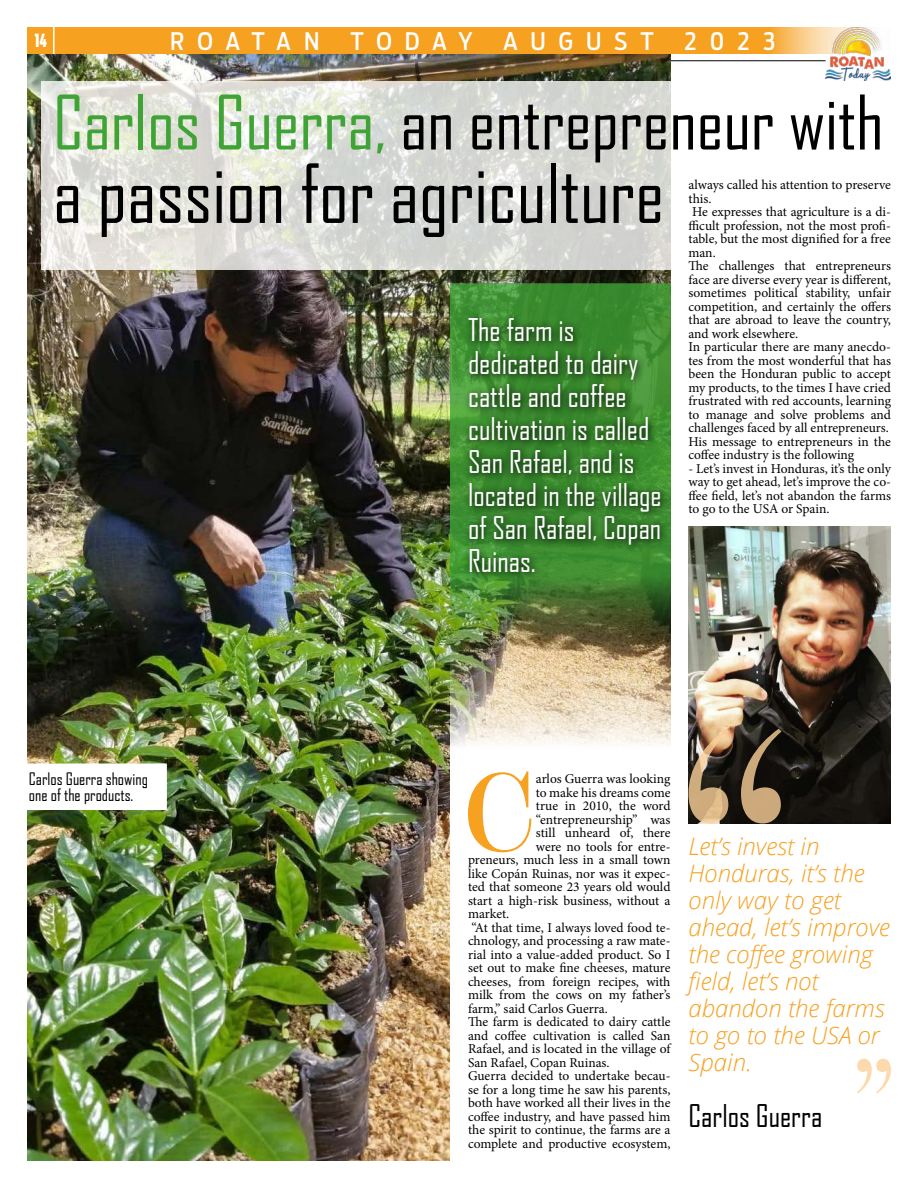
<style>
.page{position:relative;width:918px;height:1188px;background:#fff}
.page>*{position:absolute;margin:0;border:0;box-sizing:border-box;transform-origin:0 0}
.t1{font:113.7px "Modern 20 BT Roman B";color:#f6a120}
.t2{font:78px "Agency FB";color:#000}
.t3{font:72px "Agency FB";color:#000}
.t4{font:30px/33px "Agency FB";color:#fff}
.t5{font:30px "Agency FB";color:#000}
.t6{font:italic 300 24px/27px "Open Sans";color:#f6a120}
.t7{font:500 condensed 24px "Ford Antenna";letter-spacing:.54em;color:#fff}
.t8{font:18px "Ford Antenna Black Cmp";color:#fff}
.t9{font:16.5px/16.5px "Agency FB";color:#000}
.t10{font:13.5px/13.5px "Minion Pro";color:#000}
.s1{color:#3fa435}
</style>
<div class="page">
<div style="left:27px;top:27px;width:864px;height:27px;background:#f6a120"></div>
<hr style="left:53px;top:27px;width:2px;height:27px;background:#fff">
<hr style="left:27px;top:60px;width:799px;height:1px;background:#010202">
<img style="left:826px;top:27px;width:65px;height:54px">
<img style="left:688px;top:526px;width:203px;height:298px">
<img style="left:27px;top:54px;width:643px;height:1107px">
<div style="left:27px;top:765px;width:138px;height:43px;background:#fff"></div>
<svg style="left:450px;top:284px;width:220px;height:337px;background:#458332"></svg>
<svg style="left:463px;top:312px;width:207px;height:270px;background:#357b2a"></svg>
<svg style="left:450px;top:621px;width:221px;height:540px"></svg>
<svg style="left:688px;top:729px;width:41px;height:94px;background:#8d7559"></svg>
<svg style="left:741px;top:729px;width:41px;height:94px;background:#67553f"></svg>
<svg style="left:857px;top:1059px;width:34px;height:35px"></svg>
<svg style="left:41px;top:81px;width:630px;height:189px;background:#ddded9"></svg>
<h3 class="t8" style="left:35px;top:25px;width:14px">14</h3>
<h3 class="t7" style="left:170px;top:20px;width:151px">ROATAN</h3>
<h3 class="t7" style="left:350px;top:20px;width:124px">TODAY</h3>
<h3 class="t7" style="left:503px;top:20px;width:152px">AUGUST</h3>
<h3 class="t7" style="left:684px;top:20px;width:92px">2023</h3>
<h3 class="t3" style="left:53px;top:79px;width:832px"><span class="s1">Carlos Guerra,</span> an entrepreneur with</h3>
<h2 class="t2" style="left:53px;top:146px;width:613px">a passion for agriculture</h2>
<p class="t10" style="left:688px;top:178px;width:204px">always called his attention to preserve this.<br>He expresses that agriculture is a di&shy;fficult profession, not the most profi&shy;table, but the most dignified for a free man.<br>The challenges that entrepreneurs face are diverse every year is different, sometimes political stability, unfair competition, and certainly the offers that are abroad to leave the country, and work elsewhere.<br>In particular there are many anecdo&shy;tes from the most wonderful that has been the Honduran public to accept my products, to the times I have cried frustrated with red accounts, learning to manage and solve problems and challenges faced by all entrepreneurs.<br>His message to entrepreneurs in the coffee industry is the following</p>
<p class="t10" style="left:688px;top:462px;width:204px;text-align:justify">- Let’s invest in Honduras, it’s the only way to get ahead, let’s improve the co&shy;ffee field, let’s not abandon the farms to go to the USA or Spain.</p>
<h3 class="t4" style="left:468px;top:313px;width:195px">The farm is dedicated to dairy cattle and coffee cultivation is called<br>San Rafael, and is located in the village of San Rafael, Copan<br>Ruinas.</h3>
<p class="t9" style="left:29px;top:770px;width:120px">Carlos Guerra showing one of the products.</p>
<h1 class="t1" style="left:463px;top:743px;width:74px">C</h1>
<p class="t10" style="left:536px;top:772px;width:136px">arlos Guerra was looking</p>
<p class="t10" style="left:536px;top:786px;width:136px">to make his dreams come</p>
<p class="t10" style="left:536px;top:799px;width:136px">true in 2010, the word</p>
<p class="t10" style="left:536px;top:813px;width:136px">“entrepreneurship” was</p>
<p class="t10" style="left:536px;top:826px;width:136px">still unheard of, there</p>
<p class="t10" style="left:536px;top:840px;width:136px">were no tools for entre-</p>
<p class="t10" style="left:468px;top:853px;width:204px">preneurs, much less in a small town</p>
<p class="t10" style="left:468px;top:867px;width:204px">like Copán Ruinas, nor was it expec-</p>
<p class="t10" style="left:468px;top:880px;width:204px">ted that someone 23 years old would</p>
<p class="t10" style="left:468px;top:894px;width:204px">start a high-risk business, without a</p>
<p class="t10" style="left:468px;top:907px;width:43px">market.</p>
<p class="t10" style="left:472px;top:921px;width:200px">“At that time, I always loved food te-</p>
<p class="t10" style="left:468px;top:934px;width:204px">chnology, and processing a raw mate-</p>
<p class="t10" style="left:468px;top:948px;width:204px">rial into a value-added product. So I</p>
<p class="t10" style="left:468px;top:961px;width:204px">set out to make fine cheeses, mature</p>
<p class="t10" style="left:468px;top:975px;width:204px">cheeses, from foreign recipes, with</p>
<p class="t10" style="left:468px;top:988px;width:204px">milk from the cows on my father’s</p>
<p class="t10" style="left:468px;top:1002px;width:141px">farm,” said Carlos Guerra.</p>
<p class="t10" style="left:468px;top:1015px;width:204px">The farm is dedicated to dairy cattle</p>
<p class="t10" style="left:468px;top:1029px;width:204px">and coffee cultivation is called San</p>
<p class="t10" style="left:468px;top:1042px;width:204px">Rafael, and is located in the village of</p>
<p class="t10" style="left:468px;top:1056px;width:143px">San Rafael, Copan Ruinas.</p>
<p class="t10" style="left:468px;top:1069px;width:204px">Guerra decided to undertake becau-</p>
<p class="t10" style="left:468px;top:1083px;width:204px">se for a long time he saw his parents,</p>
<p class="t10" style="left:468px;top:1096px;width:204px">both have worked all their lives in the</p>
<p class="t10" style="left:468px;top:1110px;width:204px">coffee industry, and have passed him</p>
<p class="t10" style="left:468px;top:1123px;width:204px">the spirit to continue, the farms are a</p>
<p class="t10" style="left:468px;top:1137px;width:204px">complete and productive ecosystem,</p>
<h3 class="t6" style="left:688px;top:832px;width:203px">Let’s invest in<br>Honduras, it’s the only way to get ahead, let’s improve the coffee growing field, let’s not abandon the farms to go to the USA or<br>Spain.</h3>
<h3 class="t5" style="left:688px;top:1097px;width:135px">Carlos Guerra</h3>
</div>
